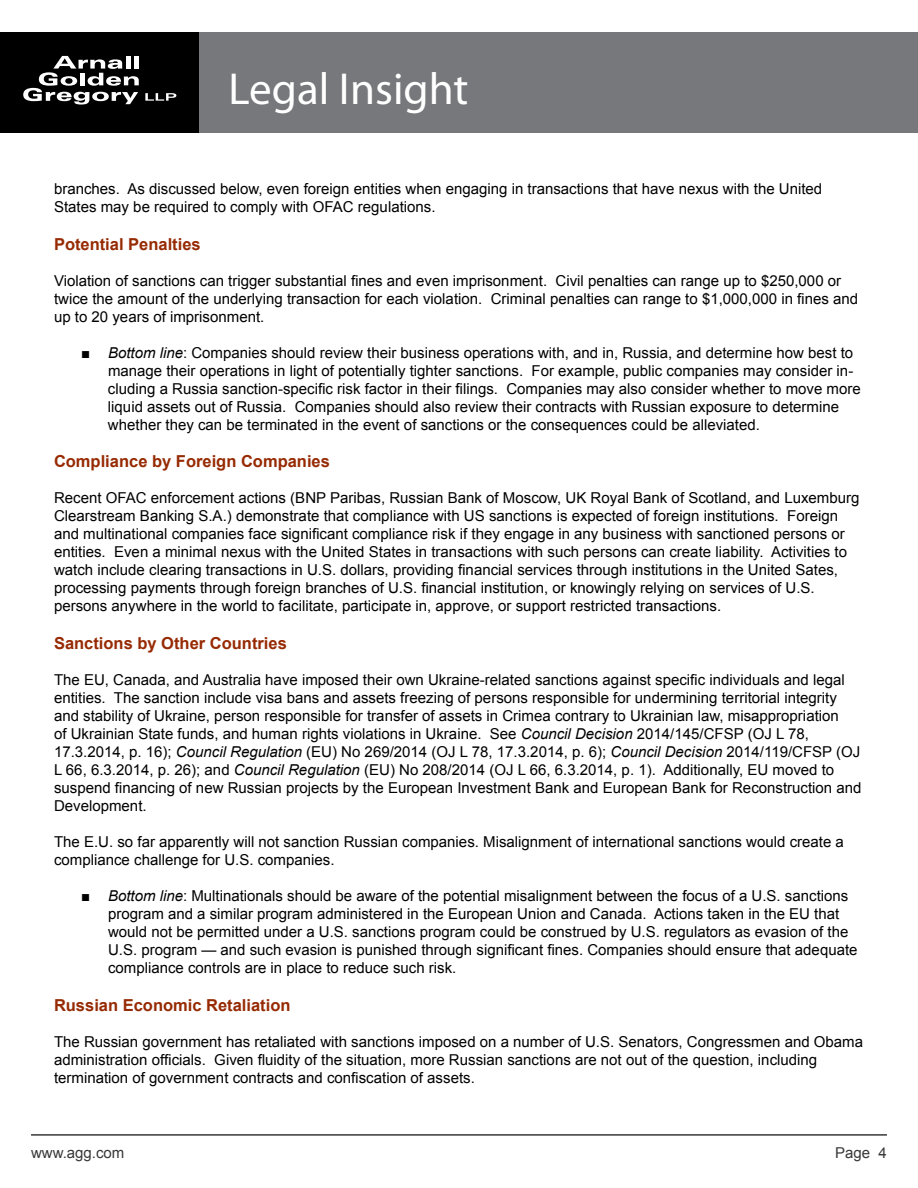
<style>
.page{position:relative;width:918px;height:1188px;background:#fff}
.page>*{position:absolute;margin:0;border:0;box-sizing:border-box;transform-origin:0 0}
.t1{font:45px "Myriad Pro";color:#fff}
.t2{font:700 16.5px "Arial";color:#962a03}
.t3{font:15px/18px "Arial";color:#000}
.t4{font:15px "Arial";color:#383839}
.s1{font-style:italic}
</style>
<div class="page">
<div style="left:0;top:32px;width:200px;height:101px;background:#000"></div>
<svg style="left:23px;top:56px;width:116px;height:49px"></svg>
<svg style="left:145px;top:93px;width:31px;height:8px"></svg>
<div style="left:200px;top:32px;width:718px;height:101px;background:#77787b"></div>
<hr style="left:31px;top:1134px;width:856px;height:2px;background:#383839">
<h1 class="t1" style="left:229px;top:61px;width:241px">Legal Insight</h1>
<p class="t3" style="left:54px;top:180px;width:770px">branches. As discussed below, even foreign entities when engaging in transactions that have nexus with the United<br>States may be required to comply with OFAC regulations.</p>
<p class="t2" style="left:54px;top:233px;width:148px">Potential Penalties</p>
<p class="t3" style="left:54px;top:271px;width:806px">Violation of sanctions can trigger substantial fines and even imprisonment. Civil penalties can range up to $250,000 or twice the amount of the underlying transaction for each violation. Criminal penalties can range to $1,000,000 in fines and up to 20 years of imprisonment.</p>
<p class="t3" style="left:108px;top:343px;width:754px;text-indent:-27px">■ <span class="s1">Bottom line</span>: Companies should review their business operations with, and in, Russia, and determine how best to manage their operations in light of potentially tighter sanctions. For example, public companies may consider in&shy;cluding a Russia sanction-specific risk factor in their filings. Companies may also consider whether to move more liquid assets out of Russia. Companies should also review their contracts with Russian exposure to determine whether they can be terminated in the event of sanctions or the consequences could be alleviated.</p>
<p class="t2" style="left:54px;top:451px;width:277px">Compliance by Foreign Companies</p>
<p class="t3" style="left:54px;top:489px;width:807px">Recent OFAC enforcement actions (BNP Paribas, Russian Bank of Moscow, UK Royal Bank of Scotland, and Luxemburg Clearstream Banking S.A.) demonstrate that compliance with US sanctions is expected of foreign institutions. Foreign and multinational companies face significant compliance risk if they engage in any business with sanctioned persons or entities. Even a minimal nexus with the United States in transactions with such persons can create liability. Activities to watch include clearing transactions in U.S. dollars, providing financial services through institutions in the United Sates, processing payments through foreign branches of U.S. financial institution, or knowingly relying on services of U.S. persons anywhere in the world to facilitate, participate in, approve, or support restricted transactions.</p>
<p class="t2" style="left:54px;top:632px;width:234px">Sanctions by Other Countries</p>
<p class="t3" style="left:54px;top:671px;width:809px">The EU, Canada, and Australia have imposed their own Ukraine-related sanctions against specific individuals and legal entities. The sanction include visa bans and assets freezing of persons responsible for undermining territorial integrity and stability of Ukraine, person responsible for transfer of assets in Crimea contrary to Ukrainian law, misappropriation<br>of Ukrainian State funds, and human rights violations in Ukraine. See <span class="s1">Council Decision</span> 2014/145/CFSP (OJ L 78, 17.3.2014, p. 16); <span class="s1">Council Regulation</span> (EU) No 269/2014 (OJ L 78, 17.3.2014, p. 6); <span class="s1">Council Decision</span> 2014/119/CFSP (OJ L 66, 6.3.2014, p. 26); and <span class="s1">Council Regulation</span> (EU) No 208/2014 (OJ L 66, 6.3.2014, p. 1). Additionally, EU moved to suspend financing of new Russian projects by the European Investment Bank and European Bank for Reconstruction and Development.</p>
<p class="t3" style="left:54px;top:833px;width:791px">The E.U. so far apparently will not sanction Russian companies. Misalignment of international sanctions would create a compliance challenge for U.S. companies.</p>
<p class="t3" style="left:108px;top:887px;width:751px;text-indent:-27px">■ <span class="s1">Bottom line</span>: Multinationals should be aware of the potential misalignment between the focus of a U.S. sanctions program and a similar program administered in the European Union and Canada. Actions taken in the EU that would not be permitted under a U.S. sanctions program could be construed by U.S. regulators as evasion of the U.S. program — and such evasion is punished through significant fines. Companies should ensure that adequate compliance controls are in place to reduce such risk.</p>
<p class="t2" style="left:54px;top:994px;width:238px">Russian Economic Retaliation</p>
<p class="t3" style="left:54px;top:1033px;width:811px">The Russian government has retaliated with sanctions imposed on a number of U.S. Senators, Congressmen and Obama administration officials. Given fluidity of the situation, more Russian sanctions are not out of the question, including termination of government contracts and confiscation of assets.</p>
<p class="t4" style="left:31px;top:1142px;width:95px">www.agg.com</p>
<p class="t4" style="left:835px;top:1142px;width:53px">Page 4</p>
</div>
